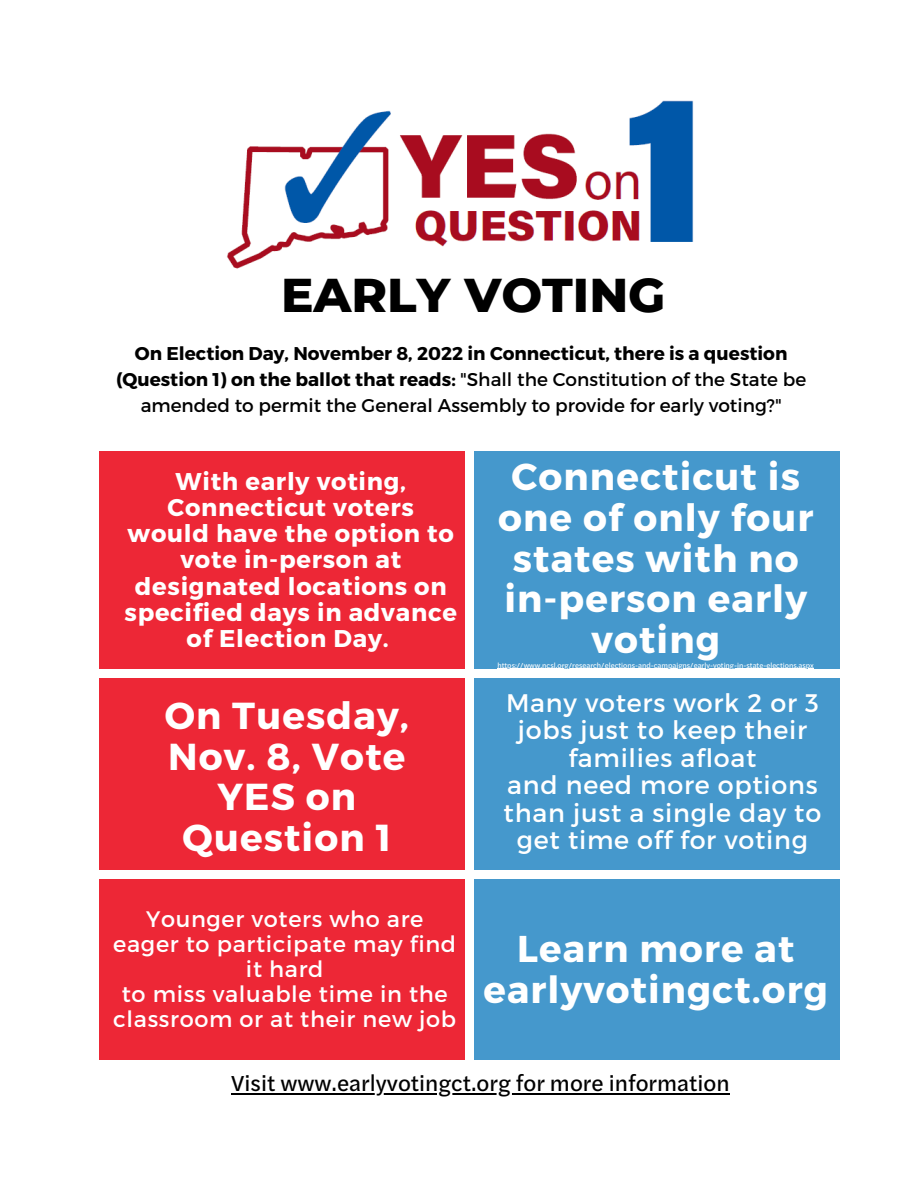
<style>
.page{position:relative;width:918px;height:1188px;background:#fff}
.page>*{position:absolute;margin:0;border:0;box-sizing:border-box;transform-origin:0 0}
.t1{font:800 48.3px "Montserrat";color:#000}
.t2{font:700 37.5px/40.7px "Montserrat";letter-spacing:.03em;color:#fff;text-align:center}
.t3{font:700 37.35px/40.3px "Montserrat";letter-spacing:.03em;color:#fff;text-align:center}
.t4{font:25.35px/27.5px "Montserrat";letter-spacing:.03em;color:#fff;text-align:center}
.t5{font:700 24.15px/26.2px "Montserrat";letter-spacing:.03em;color:#fff;text-align:center}
.t6{font:22.65px "Halyard Text";color:#000}
.t7{font:22.5px/25px "Montserrat";letter-spacing:.03em;color:#fff;text-align:center}
.t8{font:18.45px/25.8px "Montserrat";color:#000;text-align:center}
.t9{font:7.5px "Halyard Text";color:#fff}
.s1{font-weight:700}
</style>
<div class="page">
<div style="left:99px;top:452px;width:366px;height:608px;background:#ed2736"></div>
<div style="left:474px;top:452px;width:365px;height:608px;background:#4598cc"></div>
<div style="left:92px;top:669px;width:751px;height:9px;background:#fff"></div>
<div style="left:99px;top:870px;width:752px;height:9px;background:#fff"></div>
<img style="left:227px;top:100px;width:467px;height:169px">
<hr style="left:231px;top:1093px;width:499px;height:2px;background:#000">
<hr style="left:498px;top:668px;width:316px;height:1px;background:#fff">
<h1 class="t1" style="left:281px;top:266px;width:386px">EARLY VOTING</h1>
<p class="t8" style="left:116px;top:340px;width:692px"><span class="s1">On Election Day, November 8, 2022 in Connecticut, there is a question (Question 1) on the ballot that reads:</span> "Shall the Constitution of the State be amended to permit the General Assembly to provide for early voting?"</p>
<h3 class="t5" style="left:125px;top:467px;width:334px">With early voting,<br>Connecticut voters would have the option to vote in-person at designated locations on specified days in advance of Election Day.</h3>
<h2 class="t2" style="left:165px;top:693px;width:246px">On Tuesday,<br>Nov. 8, Vote<br>YES on<br>Question 1</h2>
<p class="t7" style="left:113px;top:905px;width:344px">Younger voters who are eager to participate may find it hard<br>to miss valuable time in the classroom or at their new job</p>
<h2 class="t2" style="left:498px;top:455px;width:317px">Connecticut is one of only four states with no in-person early voting</h2>
<p class="t9" style="left:498px;top:660px;width:318px">https://www.ncsl.org/research/elections-and-campaigns/early-voting-in-state-elections.aspx</p>
<h3 class="t4" style="left:504px;top:688px;width:319px">Many voters work 2 or 3 jobs just to keep their families afloat<br>and need more options than just a single day to get time off for voting</h3>
<h3 class="t3" style="left:483px;top:927px;width:346px">Learn more at earlyvotingct.org</h3>
<p class="t6" style="left:231px;top:1066px;width:500px">Visit www.earlyvotingct.org for more information</p>
</div>
